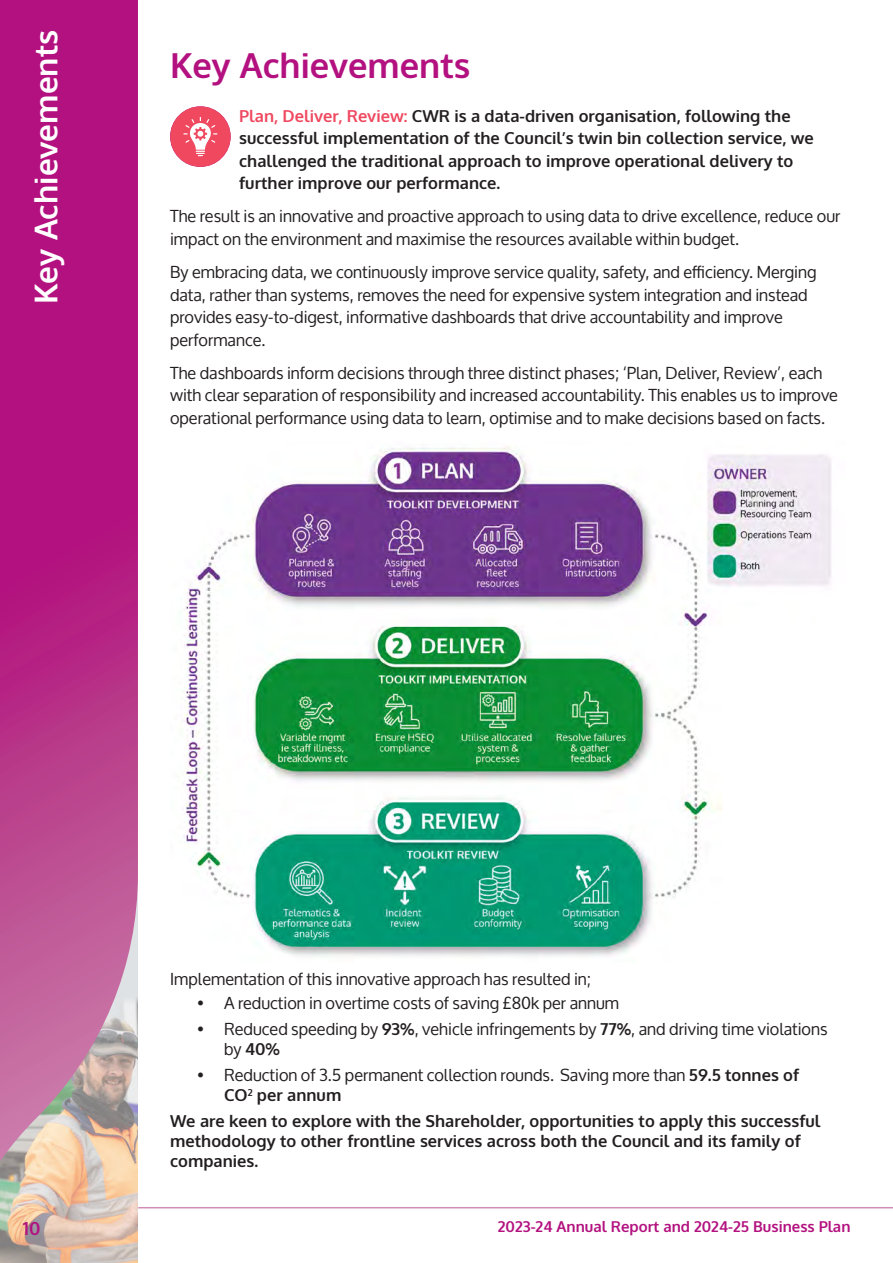
<style>
.page{position:relative;width:893px;height:1263px;background:#fff}
.page>*{position:absolute;margin:0;border:0;box-sizing:border-box;transform-origin:0 0}
.Main_Heading{font:700 34.5px "Oxygen";color:#b3117f}
.Sub_Heading_1{font:700 31.5px "Oxygen";color:#fff}
.t1{font:700 18px "Oxygen";color:#b3117f}
.Body_Text{font:16.5px/22.5px "Oxygen";color:#231f20}
.Body_Text-2{font:700 16.5px/22.5px "Oxygen";color:#231f20}
.t2{font:700 15px "Oxygen";color:#b3117f}
.s1{color:#ef485f}
.s2{font-weight:700}
</style>
<div class="page">
<img style="left:181px;top:446px;width:651px;height:511px">
<img style="left:0;top:1161px;width:137px;height:102px">
<svg style="left:0;top:0;width:138px;height:1161px;background:#b8358a"></svg>
<hr style="left:138px;top:1207px;width:755px;height:1px;background:#d18db6">
<div style="left:170px;top:106px;width:61px;height:61px;background:#ef485f;border-radius:50%"></div>
<svg style="left:183px;top:117px;width:34px;height:39px"></svg>
<p class="Sub_Heading_1" style="left:26px;top:304px;width:276px;rotate:-90deg">Key Achievements</p>
<p class="Main_Heading" style="left:170px;top:44px;width:302px">Key Achievements</p>
<p class="Body_Text-2" style="left:239px;top:105px;width:576px"><span class="s1">Plan, Deliver, Review:</span> CWR is a data-driven organisation, following the successful implementation of the Council’s twin bin collection service, we challenged the traditional approach to improve operational delivery to further improve our performance.</p>
<p class="Body_Text" style="left:170px;top:206px;width:672px">The result is an innovative and proactive approach to using data to drive excellence, reduce our impact on the environment and maximise the resources available within budget.</p>
<p class="Body_Text" style="left:170px;top:261px;width:648px">By embracing data, we continuously improve service quality, safety, and efficiency. Merging data, rather than systems, removes the need for expensive system integration and instead provides easy-to-digest, informative dashboards that drive accountability and improve performance.</p>
<p class="Body_Text" style="left:170px;top:362px;width:669px">The dashboards inform decisions through three distinct phases; ‘Plan, Deliver, Review’, each with clear separation of responsibility and increased accountability. This enables us to improve operational performance using data to learn, optimise and to make decisions based on facts.</p>
<p class="Body_Text" style="left:170px;top:968px;width:422px">Implementation of this innovative approach has resulted in;</p>
<p class="Body_Text" style="left:197px;top:992px;width:424px">• A reduction in overtime costs of saving £80k per annum</p>
<p class="Body_Text" style="left:224px;top:1020px;width:605px;line-height:19.8px;text-indent:-27px">• Reduced speeding by <span class="s2">93%</span>, vehicle infringements by <span class="s2">77%</span>, and driving time violations by <span class="s2">40%</span></p>
<p class="Body_Text" style="left:224px;top:1066px;width:577px;line-height:19.8px;text-indent:-27px">• Reduction of 3.5 permanent collection rounds. Saving more than <span class="s2">59.5 tonnes of<br>CO</span><sup>2</sup> <span class="s2">per annum</span></p>
<p class="Body_Text-2" style="left:170px;top:1112px;width:652px;line-height:19.8px">We are keen to explore with the Shareholder, opportunities to apply this successful methodology to other frontline services across both the Council and its family of companies.</p>
<p class="t1" style="left:23px;top:1217px;width:19px">10</p>
<p class="t2" style="left:498px;top:1217px;width:354px">2023-24 Annual Report and 2024-25 Business Plan</p>
</div>
